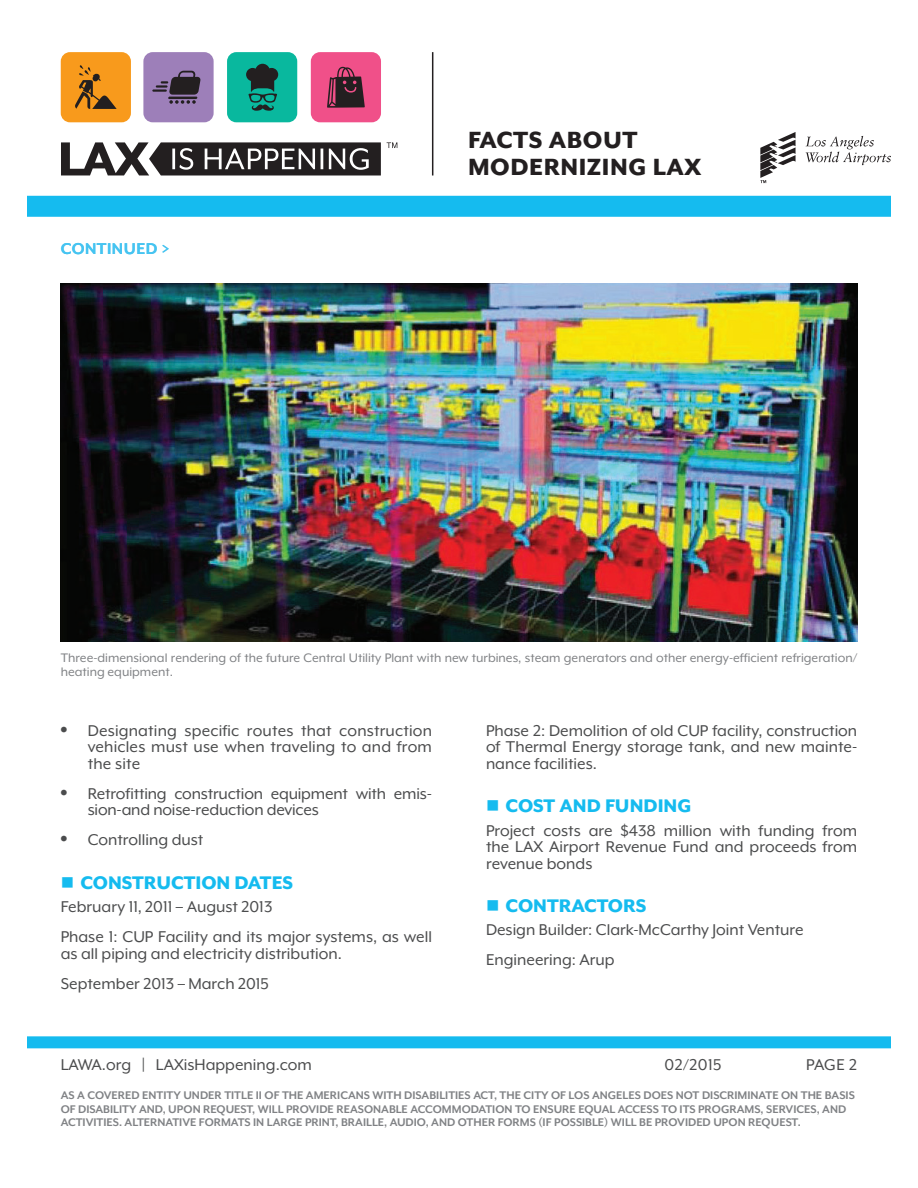
<style>
.page{position:relative;width:918px;height:1188px;background:#fff}
.page>*{position:absolute;margin:0;border:0;box-sizing:border-box;transform-origin:0 0}
.t1{font:800 27px/27px "Mr Eaves XL Mod OT";letter-spacing:.02em;color:#231f20}
.t2{font:800 21px "Mr Eaves XL Mod OT";color:#15bbef}
.t3{font:18px/16.5px "Mr Eaves XL Mod OT";color:#4b4c4d}
.t4{font:700 18px "Mr Eaves XL Mod OT";letter-spacing:.025em;color:#46c4f1}
.t5{font:14.25px/14.2px "Mr Eaves XL Mod OT";color:#808285}
.t6{font:700 12.75px/13.5px "Mr Eaves XL Mod OT";color:#808285}
.s1{font-family:"Helvetica LT Std"}
</style>
<div class="page">
<div style="left:27px;top:1036px;width:864px;height:12px;background:#15bbef"></div>
<hr style="left:432px;top:52px;width:1px;height:123px;background:#231f20">
<svg style="left:760px;top:132px;width:36px;height:51px"></svg>
<svg style="left:806px;top:136px;width:85px;height:29px"></svg>
<div style="left:27px;top:196px;width:864px;height:21px;background:#15bbef"></div>
<div style="left:61px;top:52px;width:70px;height:70px;background:#f89a1c;border-radius:9px"></div>
<svg style="left:75px;top:65px;width:42px;height:44px"></svg>
<div style="left:143px;top:52px;width:71px;height:70px;background:#9d7fb9;border-radius:9px"></div>
<hr style="left:152px;top:89px;width:15px;height:3px;background:#231f20">
<svg style="left:156px;top:71px;width:45px;height:33px"></svg>
<div style="left:227px;top:52px;width:70px;height:70px;background:#09b89e;border-radius:9px"></div>
<svg style="left:246px;top:64px;width:32px;height:47px"></svg>
<div style="left:311px;top:52px;width:70px;height:70px;background:#f05089;border-radius:9px"></div>
<svg style="left:327px;top:67px;width:38px;height:41px"></svg>
<svg style="left:61px;top:142px;width:320px;height:34px"></svg>
<svg style="left:387px;top:142px;width:10px;height:6px"></svg>
<img style="left:61px;top:284px;width:796px;height:358px">
<p class="t4" style="left:61px;top:240px;width:110px">CONTINUED &gt;</p>
<h1 class="t1" style="left:468px;top:127px;width:235px">FACTS ABOUT<br>MODERNIZING LAX</h1>
<p class="t5" style="left:61px;top:650px;width:798px">Three-dimensional rendering of the future Central Utility Plant with new turbines, steam generators and other energy-efficient refrigeration/ heating equipment.</p>
<p class="t3" style="left:88px;top:722px;width:346px;text-align:justify;text-indent:-27px"><span class="s1">•</span> Designating specific routes that construction vehicles must use when traveling to and from the site</p>
<p class="t3" style="left:88px;top:785px;width:346px;text-indent:-27px"><span class="s1">•</span> Retrofitting construction equipment with emis&shy;sion-and noise-reduction devices</p>
<p class="t3" style="left:61px;top:832px;width:144px"><span class="s1">•</span> Controlling dust</p>
<p class="t2" style="left:61px;top:872px;width:234px">■ CONSTRUCTION DATES</p>
<p class="t3" style="left:61px;top:892px;width:373px;line-height:30px">February 11, 2011 – August 2013<br>Phase 1: CUP Facility and its major systems, as well</p>
<p class="t3" style="left:61px;top:938px;width:283px;line-height:30px">as all piping and electricity distribution.<br>September 2013 – March 2015</p>
<p class="t3" style="left:486px;top:722px;width:373px;text-align:justify">Phase 2: Demolition of old CUP facility, construction of Thermal Energy storage tank, and new mainte&shy;nance facilities.</p>
<p class="t2" style="left:486px;top:796px;width:207px">■ COST AND FUNDING</p>
<p class="t3" style="left:486px;top:822px;width:373px;text-align:justify">Project costs are $438 million with funding from the LAX Airport Revenue Fund and proceeds from revenue bonds</p>
<p class="t2" style="left:486px;top:895px;width:162px">■ CONTRACTORS</p>
<p class="t3" style="left:486px;top:915px;width:319px;line-height:30px">Design Builder: Clark-McCarthy Joint Venture<br>Engineering: Arup</p>
<p class="t3" style="left:61px;top:1056px;width:253px">LAWA.org | LAXisHappening.com</p>
<p class="t3" style="left:806px;top:1056px;width:53px">PAGE 2</p>
<p class="t3" style="left:665px;top:1056px;width:58px">02/2015</p>
<p class="t6" style="left:61px;top:1089px;width:796px">AS A COVERED ENTITY UNDER TITLE II OF THE AMERICANS WITH DISABILITIES ACT, THE CITY OF LOS ANGELES DOES NOT DISCRIMINATE ON THE BASIS<br>OF DISABILITY AND, UPON REQUEST, WILL PROVIDE REASONABLE ACCOMMODATION TO ENSURE EQUAL ACCESS TO ITS PROGRAMS, SERVICES, AND<br>ACTIVITIES. ALTERNATIVE FORMATS IN LARGE PRINT, BRAILLE, AUDIO, AND OTHER FORMS (IF POSSIBLE) WILL BE PROVIDED UPON REQUEST.</p>
</div>
